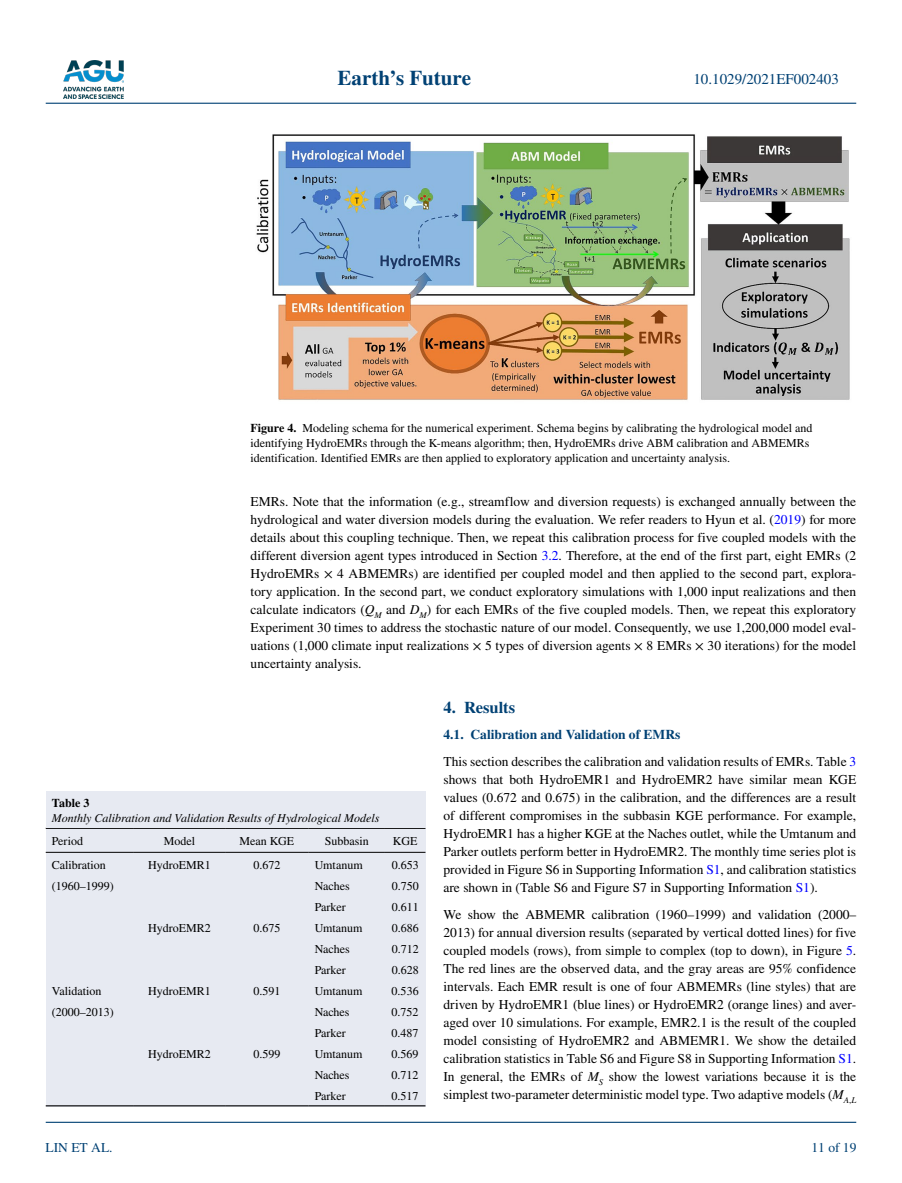
<style>
.page{position:relative;width:902px;height:1183px;background:#fff}
.page>*{position:absolute;margin:0;border:0;box-sizing:border-box;transform-origin:0 0}
.t1{font:700 21px "STIX";color:#004174}
.t2{font:700 16.5px "STIX";color:#004174}
.t3{font:15px "STIX";color:#004174}
.t4{font:13.5px/18px "STIX";color:#000;text-align:justify}
.t5{font:13.5px "STIX";color:#004174}
.t6{font:12px/15px "STIX";color:#000}
.t7{font:italic 12px "STIX";color:#000}
.t8{font:700 12px "STIX";color:#000}
.s1{font-weight:700}
.s2{color:#00f}
.s3{font-style:italic}
.s4{font-weight:700;color:#004174}
</style>
<div class="page">
<img style="left:63px;top:60px;width:60px;height:39px">
<hr style="left:46px;top:103px;width:810px;height:1px;background:#004174">
<hr style="left:46px;top:1121px;width:810px;height:1px;background:#004174">
<img style="left:256px;top:134px;width:594px;height:266px">
<div style="left:46px;top:827px;width:379px;height:279px;background:#e7eaf2"></div>
<hr style="left:46px;top:827px;width:88px;height:1px;background:#000">
<hr style="left:46px;top:851px;width:88px;height:1px;background:#000">
<hr style="left:134px;top:827px;width:91px;height:1px;background:#000">
<hr style="left:134px;top:851px;width:91px;height:1px;background:#000">
<hr style="left:225px;top:827px;width:84px;height:1px;background:#000">
<hr style="left:225px;top:851px;width:84px;height:1px;background:#000">
<hr style="left:309px;top:827px;width:76px;height:1px;background:#000">
<hr style="left:309px;top:851px;width:76px;height:1px;background:#000">
<hr style="left:385px;top:827px;width:40px;height:1px;background:#000">
<hr style="left:385px;top:851px;width:40px;height:1px;background:#000">
<hr style="left:46px;top:1104px;width:88px;height:2px;background:#000">
<hr style="left:134px;top:1104px;width:91px;height:2px;background:#000">
<hr style="left:225px;top:1104px;width:84px;height:2px;background:#000">
<hr style="left:309px;top:1104px;width:76px;height:2px;background:#000">
<hr style="left:385px;top:1104px;width:40px;height:2px;background:#000">
<div style="left:46px;top:791px;width:379px;height:36px;background:#e7eaf2"></div>
<h1 class="t1" style="left:337px;top:66px;width:135px">Earth’s Future</h1>
<p class="t3" style="left:693px;top:69px;width:147px">10.1029/2021EF002403</p>
<p class="t6" style="left:250px;top:421px;width:563px"><span class="s1">Figure 4.</span> Modeling schema for the numerical experiment. Schema begins by calibrating the hydrological model and identifying HydroEMRs through the K-means algorithm; then, HydroEMRs drive ABM calibration and ABMEMRs identification. Identified EMRs are then applied to exploratory application and uncertainty analysis.</p>
<p class="t4" style="left:250px;top:493px;width:607px">EMRs. Note that the information (e.g., streamflow and diversion requests) is exchanged annually between the hydrological and water diversion models during the evaluation. We refer readers to Hyun et al. (<span class="s2">2019</span>) for more details about this coupling technique. Then, we repeat this calibration process for five coupled models with the different diversion agent types introduced in Section <span class="s2">3.2</span>. Therefore, at the end of the first part, eight EMRs (2<br>HydroEMRs × 4 ABMEMRs) are identified per coupled model and then applied to the second part, explora&shy;tory application. In the second part, we conduct exploratory simulations with 1,000 input realizations and then calculate indicators (<span class="s3">Q</span><sub>M</sub> and <span class="s3">D</span><sub>M</sub>) for each EMRs of the five coupled models. Then, we repeat this exploratory Experiment 30 times to address the stochastic nature of our model. Consequently, we use 1,200,000 model eval&shy;uations (1,000 climate input realizations × 5 types of diversion agents × 8 EMRs × 30 iterations) for the model uncertainty analysis.</p>
<p class="t2" style="left:443px;top:698px;width:73px">4. Results</p>
<p class="t4" style="left:443px;top:721px;width:414px;line-height:27px"><span class="s4">4.1. Calibration and Validation of EMRs<br></span>This section describes the calibration and validation results of EMRs. Table <span class="s2">3</span></p>
<p class="t4" style="left:443px;top:771px;width:414px">shows that both HydroEMR1 and HydroEMR2 have similar mean KGE values (0.672 and 0.675) in the calibration, and the differences are a result of different compromises in the subbasin KGE performance. For example, HydroEMR1 has a higher KGE at the Naches outlet, while the Umtanum and Parker outlets perform better in HydroEMR2. The monthly time series plot is provided in Figure S6 in Supporting Information <span class="s2">S1</span>, and calibration statistics are shown in (Table S6 and Figure S7 in Supporting Information <span class="s2">S1</span>).</p>
<p class="t4" style="left:443px;top:906px;width:414px">We show the ABMEMR calibration (1960–1999) and validation (2000– 2013) for annual diversion results (separated by vertical dotted lines) for five coupled models (rows), from simple to complex (top to down), in Figure <span class="s2">5</span>.<br>The red lines are the observed data, and the gray areas are 95% confidence intervals. Each EMR result is one of four ABMEMRs (line styles) that are driven by HydroEMR1 (blue lines) or HydroEMR2 (orange lines) and aver&shy;aged over 10 simulations. For example, EMR2.1 is the result of the coupled model consisting of HydroEMR2 and ABMEMR1. We show the detailed calibration statistics in Table S6 and Figure S8 in Supporting Information <span class="s2">S1</span>.<br>In general, the EMRs of <span class="s3">M</span><sub>S</sub> show the lowest variations because it is the simplest two-parameter deterministic model type. Two adaptive models (<span class="s3">M</span><sub>A</sub><sub>,</sub><sub>L</sub></p>
<p class="t8" style="left:52px;top:795px;width:39px">Table 3</p>
<p class="t7" style="left:52px;top:809px;width:329px">Monthly Calibration and Validation Results of Hydrological Models</p>
<p class="t6" style="left:52px;top:833px;width:33px">Period</p>
<p class="t6" style="left:164px;top:833px;width:33px">Model</p>
<p class="t6" style="left:239px;top:833px;width:56px">Mean KGE</p>
<p class="t6" style="left:325px;top:833px;width:46px">Subbasin</p>
<p class="t6" style="left:393px;top:833px;width:26px">KGE</p>
<p class="t6" style="left:52px;top:857px;width:55px">Calibration</p>
<p class="t6" style="left:148px;top:857px;width:64px">HydroEMR1</p>
<p class="t6" style="left:253px;top:857px;width:28px">0.672</p>
<p class="t6" style="left:315px;top:857px;width:49px">Umtanum</p>
<p class="t6" style="left:391px;top:857px;width:28px">0.653</p>
<p class="t6" style="left:52px;top:878px;width:63px">(1960–1999)</p>
<p class="t6" style="left:315px;top:878px;width:36px">Naches</p>
<p class="t6" style="left:391px;top:878px;width:28px">0.750</p>
<p class="t6" style="left:315px;top:899px;width:32px">Parker</p>
<p class="t6" style="left:391px;top:899px;width:28px">0.611</p>
<p class="t6" style="left:148px;top:920px;width:64px">HydroEMR2</p>
<p class="t6" style="left:253px;top:920px;width:28px">0.675</p>
<p class="t6" style="left:315px;top:920px;width:49px">Umtanum</p>
<p class="t6" style="left:391px;top:920px;width:28px">0.686</p>
<p class="t6" style="left:315px;top:941px;width:36px">Naches</p>
<p class="t6" style="left:391px;top:941px;width:28px">0.712</p>
<p class="t6" style="left:315px;top:962px;width:32px">Parker</p>
<p class="t6" style="left:391px;top:962px;width:28px">0.628</p>
<p class="t6" style="left:52px;top:983px;width:51px">Validation</p>
<p class="t6" style="left:148px;top:983px;width:64px">HydroEMR1</p>
<p class="t6" style="left:253px;top:983px;width:28px">0.591</p>
<p class="t6" style="left:315px;top:983px;width:49px">Umtanum</p>
<p class="t6" style="left:391px;top:983px;width:28px">0.536</p>
<p class="t6" style="left:52px;top:1004px;width:63px">(2000–2013)</p>
<p class="t6" style="left:315px;top:1004px;width:36px">Naches</p>
<p class="t6" style="left:391px;top:1004px;width:28px">0.752</p>
<p class="t6" style="left:315px;top:1025px;width:32px">Parker</p>
<p class="t6" style="left:391px;top:1025px;width:28px">0.487</p>
<p class="t6" style="left:148px;top:1046px;width:64px">HydroEMR2</p>
<p class="t6" style="left:253px;top:1046px;width:28px">0.599</p>
<p class="t6" style="left:315px;top:1046px;width:49px">Umtanum</p>
<p class="t6" style="left:391px;top:1046px;width:28px">0.569</p>
<p class="t6" style="left:315px;top:1067px;width:36px">Naches</p>
<p class="t6" style="left:391px;top:1067px;width:28px">0.712</p>
<p class="t6" style="left:315px;top:1088px;width:32px">Parker</p>
<p class="t6" style="left:391px;top:1088px;width:28px">0.517</p>
<p class="t5" style="left:45px;top:1138px;width:69px">LIN ET AL.</p>
<p class="t5" style="left:811px;top:1138px;width:46px">11 of 19</p>
</div>
